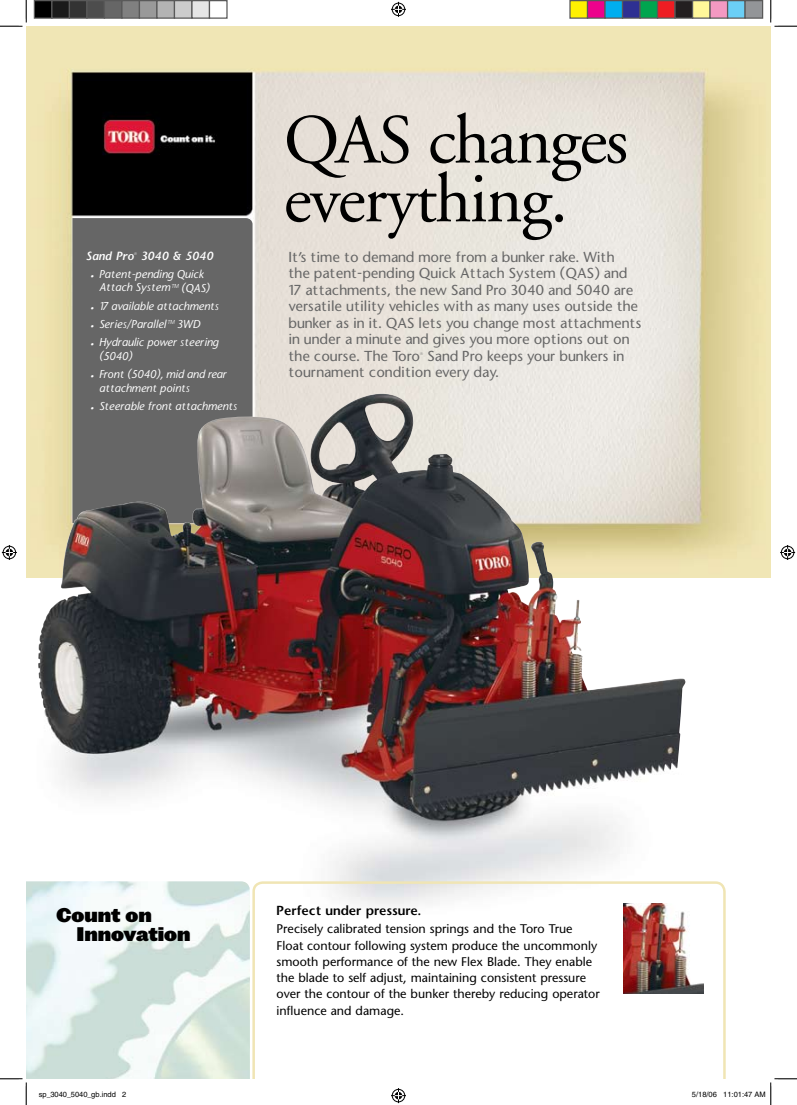
<style>
.page{position:relative;width:797px;height:1105px;background:#fff}
.page>*{position:absolute;margin:0;border:0;box-sizing:border-box;transform-origin:0 0}
.t1{font:70px/58.8px "Adobe Garamond";letter-spacing:-.025em;color:#000}
.t2{font:18.75px/18.8px "Leviathan HTF Black";color:#000}
.t3{font:500 13.75px/16.5px "Stone Sans";color:#666}
.t4{font:12.5px/16.2px "Stone Sans";color:#000}
.t5{font:600 12.5px "Stone Sans";color:#000}
.t6{font:italic 500 11.25px/13.8px "Stone Sans";color:#fff}
.t7{font:italic 600 11.25px "Stone Sans";color:#fff}
.t8{font:7.5px "Helvetica";color:#000}
.t9{font:500 3.62px "Stone Sans";color:#666}
.t10{font:italic 600 3.62px "Stone Sans";color:#fff}
</style>
<div class="page">
<img style="left:26px;top:26px;width:744px;height:552px">
<div style="left:72px;top:218px;width:180px;height:175px;background:#666"></div>
<img style="left:29px;top:393px;width:669px;height:488px">
<img style="left:26px;top:881px;width:224px;height:198px">
<svg style="left:252px;top:881px;width:473px;height:198px"></svg>
<img style="left:624px;top:904px;width:79px;height:89px">
<svg style="left:0;top:0;width:27px;height:27px"></svg>
<svg style="left:0;top:1078px;width:27px;height:27px"></svg>
<svg style="left:770px;top:0;width:27px;height:27px"></svg>
<svg style="left:391px;top:2px;width:15px;height:15px"></svg>
<svg style="left:391px;top:1088px;width:15px;height:15px"></svg>
<svg style="left:2px;top:545px;width:15px;height:15px"></svg>
<svg style="left:780px;top:545px;width:15px;height:15px"></svg>
<div style="left:34px;top:1px;width:18px;height:17px;background:#000"></div>
<div style="left:34px;top:0;width:18px;height:19px;border:1px solid #595959"></div>
<div style="left:52px;top:1px;width:17px;height:17px;background:#1a1a1a"></div>
<div style="left:51px;top:0;width:19px;height:19px;border:1px solid #595959"></div>
<div style="left:69px;top:1px;width:18px;height:17px;background:#333"></div>
<div style="left:69px;top:0;width:19px;height:19px;border:1px solid #595959"></div>
<div style="left:87px;top:1px;width:17px;height:17px;background:#4d4d4d"></div>
<div style="left:86px;top:0;width:19px;height:19px;border:1px solid #595959"></div>
<div style="left:104px;top:1px;width:18px;height:17px;background:#666"></div>
<div style="left:104px;top:0;width:18px;height:19px;border:1px solid #595959"></div>
<div style="left:122px;top:1px;width:17px;height:17px;background:#808080"></div>
<div style="left:121px;top:0;width:19px;height:19px;border:1px solid #595959"></div>
<div style="left:139px;top:1px;width:18px;height:17px;background:#999"></div>
<div style="left:139px;top:0;width:19px;height:19px;border:1px solid #595959"></div>
<div style="left:157px;top:1px;width:17px;height:17px;background:#b3b3b3"></div>
<div style="left:156px;top:0;width:19px;height:19px;border:1px solid #595959"></div>
<div style="left:174px;top:1px;width:18px;height:17px;background:#ccc"></div>
<div style="left:174px;top:0;width:18px;height:19px;border:1px solid #595959"></div>
<div style="left:192px;top:1px;width:17px;height:17px;background:#e6e6e6"></div>
<div style="left:191px;top:0;width:19px;height:19px;border:1px solid #595959"></div>
<div style="left:209px;top:0;width:19px;height:19px;border:1px solid #595959"></div>
<div style="left:570px;top:1px;width:17px;height:17px;background:#fff101"></div>
<div style="left:569px;top:0;width:19px;height:19px;border:1px solid #595959"></div>
<div style="left:587px;top:1px;width:18px;height:17px;background:#ed028c"></div>
<div style="left:587px;top:0;width:18px;height:19px;border:1px solid #595959"></div>
<div style="left:605px;top:1px;width:17px;height:17px;background:#00aeef"></div>
<div style="left:604px;top:0;width:19px;height:19px;border:1px solid #595959"></div>
<div style="left:622px;top:1px;width:18px;height:17px;background:#2e3092"></div>
<div style="left:622px;top:0;width:18px;height:19px;border:1px solid #595959"></div>
<div style="left:640px;top:1px;width:17px;height:17px;background:#00a54f"></div>
<div style="left:639px;top:0;width:19px;height:19px;border:1px solid #595959"></div>
<div style="left:657px;top:1px;width:18px;height:17px;background:#ee1d23"></div>
<div style="left:657px;top:0;width:18px;height:19px;border:1px solid #595959"></div>
<div style="left:675px;top:1px;width:17px;height:17px;background:#231f20"></div>
<div style="left:674px;top:0;width:19px;height:19px;border:1px solid #595959"></div>
<div style="left:692px;top:1px;width:18px;height:17px;background:#fff79a"></div>
<div style="left:692px;top:0;width:18px;height:19px;border:1px solid #595959"></div>
<div style="left:710px;top:1px;width:17px;height:17px;background:#f499c2"></div>
<div style="left:709px;top:0;width:19px;height:19px;border:1px solid #595959"></div>
<div style="left:727px;top:1px;width:18px;height:17px;background:#6bcff6"></div>
<div style="left:727px;top:0;width:18px;height:19px;border:1px solid #595959"></div>
<div style="left:745px;top:1px;width:17px;height:17px;background:#939598"></div>
<div style="left:744px;top:0;width:19px;height:19px;border:1px solid #595959"></div>
<svg style="left:723px;top:1078px;width:74px;height:27px"></svg>
<p class="t7" style="left:86px;top:248px;width:50px">Sand Pro</p>
<p class="t10" style="left:134px;top:251px;width:5px">®</p>
<p class="t7" style="left:141px;top:248px;width:74px">3040 &amp; 5040</p>
<p class="t6" style="left:99px;top:267px;width:112px;text-indent:-10px">• Patent-pending Quick<br>Attach System™ (QAS)</p>
<p class="t6" style="left:89px;top:299px;width:131px">• 17 available attachments</p>
<p class="t6" style="left:89px;top:317px;width:112px">• Series/Parallel™ 3WD</p>
<p class="t6" style="left:99px;top:335px;width:121px;text-indent:-10px">• Hydraulic power steering (5040)</p>
<p class="t6" style="left:99px;top:367px;width:129px;text-indent:-10px">• Front (5040), mid and rear attachment points</p>
<p class="t6" style="left:89px;top:399px;width:149px">• Steerable front attachments</p>
<h1 class="t1" style="left:284px;top:113px;width:346px">QAS changes everything.</h1>
<p class="t3" style="left:288px;top:249px;width:355px">It’s time to demand more from a bunker rake. With<br>the patent-pending Quick Attach System (QAS) and 17 attachments, the new Sand Pro 3040 and 5040 are versatile utility vehicles with as many uses outside the bunker as in it. QAS lets you change most attachments in under a minute and gives you more options out on the course. The Toro</p>
<p class="t3" style="left:288px;top:348px;width:337px;text-indent:139px">Sand Pro keeps your bunkers in tournament condition every day.</p>
<p class="t9" style="left:420px;top:351px;width:5px">®</p>
<h2 class="t2" style="left:76px;top:905px;width:116px;text-indent:-20px">Count on<br>Innovation</h2>
<p class="t5" style="left:276px;top:903px;width:146px">Perfect under pressure.</p>
<p class="t4" style="left:276px;top:921px;width:325px">Precisely calibrated tension springs and the Toro True Float contour following system produce the uncommonly smooth performance of the new Flex Blade. They enable the blade to self adjust, maintaining consistent pressure over the contour of the bunker thereby reducing operator influence and damage.</p>
<p class="t8" style="left:39px;top:1090px;width:89px">sp_3040_5040_gb.indd 2</p>
<p class="t8" style="left:692px;top:1090px;width:75px">5/18/06 11:01:47 AM</p>
</div>
